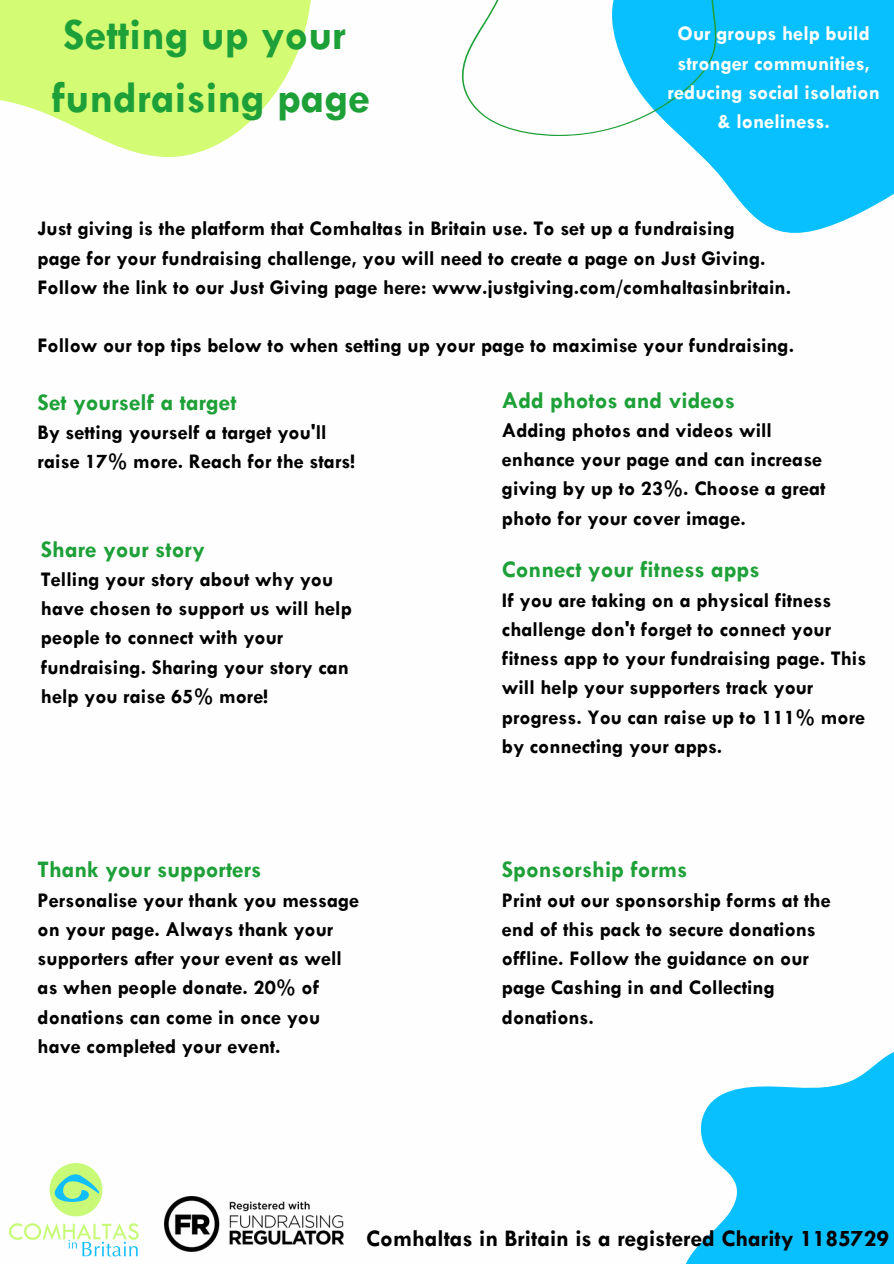
<style>
.page{position:relative;width:894px;height:1264px;background:#fff}
.page>*{position:absolute;margin:0;border:0;box-sizing:border-box;transform-origin:0 0}
.t1{font:700 45px/63px "Tw Cen";color:#1ea038}
.t2{font:700 24px "Tw Cen";color:#1ea038}
.t3{font:700 24px "Tw Cen";color:#000}
.t4{font:700 21px/29.2px "Tw Cen";color:#000}
.t5{font:700 21px "Tw Cen";color:#fff}
</style>
<div class="page">
<img style="left:8px;top:1163px;width:131px;height:94px">
<svg style="left:686px;top:1052px;width:207px;height:211px;fill:#08c0fe"></svg>
<svg style="left:0;top:0;width:311px;height:157px;fill:#d3fb74"></svg>
<svg style="left:680px;top:0;width:213px;height:233px;fill:#08c0fe"></svg>
<svg style="left:462px;top:0;width:354px;height:136px;fill:#0bc0fd"></svg>
<img style="left:165px;top:1196px;width:179px;height:55px">
<p class="t1" style="left:51px;top:4px;width:320px">Setting up your fundraising page</p>
<p class="t5" style="left:677px;top:23px;width:194px">Our groups help build</p>
<p class="t5" style="left:677px;top:52px;width:194px">stronger communities,</p>
<p class="t5" style="left:667px;top:81px;width:214px">reducing social isolation</p>
<p class="t5" style="left:717px;top:110px;width:114px">&amp; loneliness.</p>
<p class="t4" style="left:38px;top:214px;width:698px">Just giving is the platform that Comhaltas in Britain use. To set up a fundraising</p>
<p class="t4" style="left:38px;top:243px;width:729px">page for your fundraising challenge, you will need to create a page on Just Giving.</p>
<p class="t4" style="left:38px;top:272px;width:754px">Follow the link to our Just Giving page here: www.justgiving.com/comhaltasinbritain.</p>
<h1 class="t4" style="left:38px;top:331px;width:757px">Follow our top tips below to when setting up your page to maximise your fundraising.</h1>
<p class="t2" style="left:38px;top:389px;width:200px">Set yourself a target</p>
<p class="t4" style="left:38px;top:418px;width:319px">By setting yourself a target you'll raise 17% more. Reach for the stars!</p>
<p class="t2" style="left:41px;top:536px;width:165px">Share your story</p>
<p class="t4" style="left:41px;top:564px;width:312px">Telling your story about why you have chosen to support us will help people to connect with your fundraising. Sharing your story can help you raise 65% more!</p>
<p class="t2" style="left:38px;top:856px;width:225px">Thank your supporters</p>
<p class="t4" style="left:38px;top:885px;width:323px">Personalise your thank you message on your page. Always thank your supporters after your event as well as when people donate. 20% of donations can come in once you have completed your event.</p>
<p class="t2" style="left:501px;top:387px;width:234px">Add photos and videos</p>
<p class="t4" style="left:501px;top:415px;width:325px">Adding photos and videos will enhance your page and can increase giving by up to 23%. Choose a great photo for your cover image.</p>
<p class="t2" style="left:501px;top:556px;width:259px">Connect your fitness apps</p>
<p class="t4" style="left:501px;top:585px;width:366px">If you are taking on a physical fitness challenge don't forget to connect your fitness app to your fundraising page. This will help your supporters track your progress. You can raise up to 111% more by connecting your apps.</p>
<p class="t2" style="left:501px;top:856px;width:187px">Sponsorship forms</p>
<p class="t4" style="left:501px;top:885px;width:330px">Print out our sponsorship forms at the end of this pack to secure donations offline. Follow the guidance on our page Cashing in and Collecting donations.</p>
<p class="t3" style="left:366px;top:1225px;width:524px">Comhaltas in Britain is a registered Charity 1185729</p>
</div>
